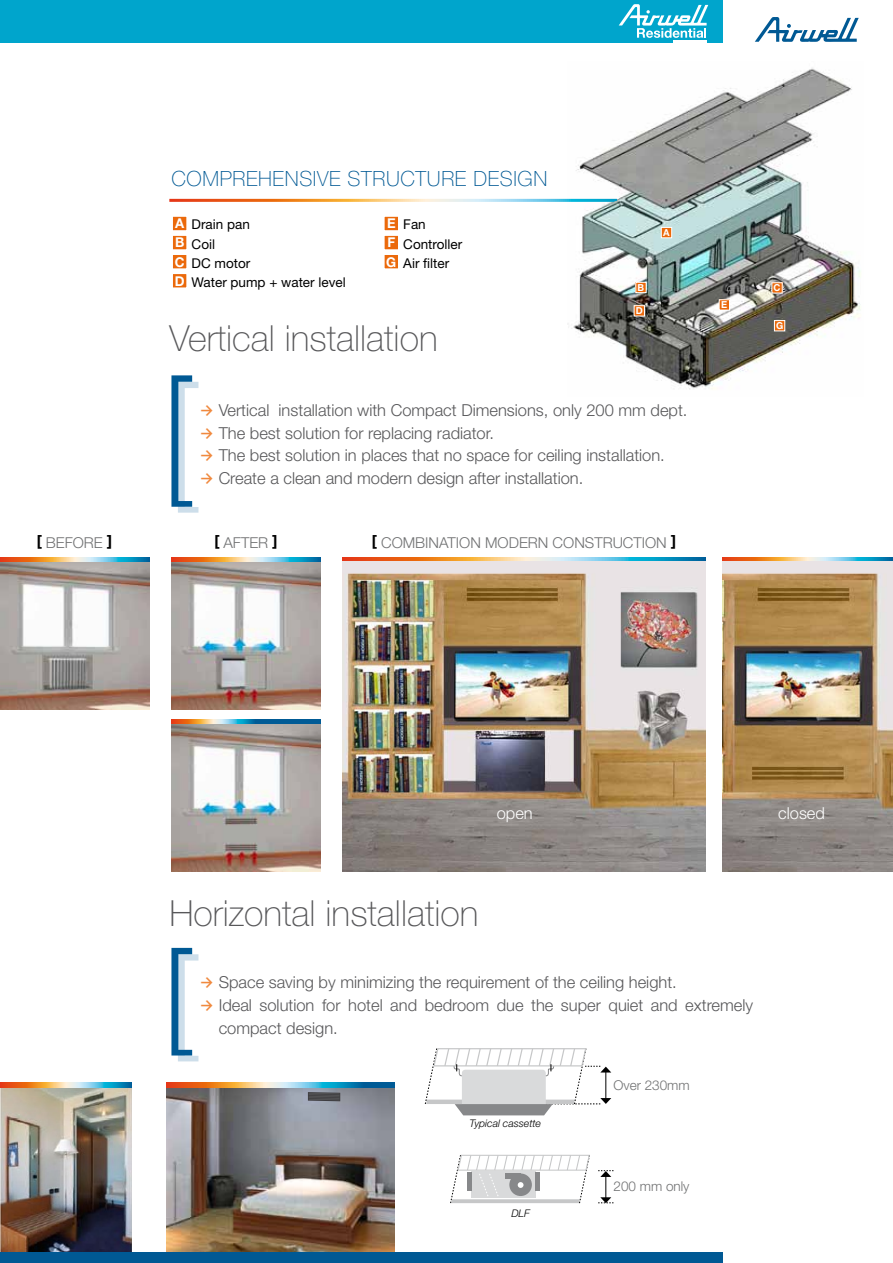
<style>
.page{position:relative;width:893px;height:1263px;background:#fff}
.page>*{position:absolute;margin:0;border:0;box-sizing:border-box;transform-origin:0 0}
.t1{font:100 36px "Helvetica Neue LT Std";color:#58585a}
.t2{font:100 21px "Helvetica Neue LT Std";letter-spacing:.03em;color:#005994}
.t3{font:300 16.5px/22.5px "Helvetica Neue LT Std";color:#58585a}
.t4{font:300 16.5px "Helvetica Neue LT Std";color:#fff}
.t5{font:300 15px "Helvetica Neue LT Std";color:#707172}
.t6{font:13.5px/19px "Helvetica Neue LT Std";color:#000}
.t7{font:300 13.5px "Helvetica Neue LT Std";color:#707172}
.t8{font:italic 300 10.5px "Helvetica Neue";color:#000}
.t9{font:700 9.6px "Helvetica Neue LT Std";color:#fff}
.s1{font-weight:700;color:#fff}
.s2{font-family:"Flesh Plain";font-weight:400;font-size:15px;color:#f0893e}
.s3{font-weight:700;color:#000}
</style>
<div class="page">
<svg style="left:755px;top:17px;width:104px;height:25px"></svg>
<div style="left:172px;top:216px;width:15px;height:15px;background:#eb690b"></div>
<div style="left:171px;top:215px;width:17px;height:17px;border:2px solid #fff"></div>
<div style="left:172px;top:235px;width:15px;height:15px;background:#eb690b"></div>
<div style="left:171px;top:234px;width:17px;height:17px;border:2px solid #fff"></div>
<div style="left:172px;top:254px;width:15px;height:15px;background:#eb690b"></div>
<div style="left:171px;top:253px;width:17px;height:17px;border:2px solid #fff"></div>
<div style="left:172px;top:273px;width:15px;height:15px;background:#eb690b"></div>
<div style="left:171px;top:273px;width:17px;height:16px;border:2px solid #fff"></div>
<div style="left:384px;top:216px;width:15px;height:15px;background:#eb690b"></div>
<div style="left:383px;top:215px;width:16px;height:17px;border:2px solid #fff"></div>
<div style="left:384px;top:235px;width:15px;height:15px;background:#eb690b"></div>
<div style="left:383px;top:234px;width:16px;height:17px;border:2px solid #fff"></div>
<div style="left:384px;top:254px;width:15px;height:15px;background:#eb690b"></div>
<div style="left:383px;top:253px;width:16px;height:17px;border:2px solid #fff"></div>
<svg style="left:171px;top:375px;width:27px;height:138px"></svg>
<svg style="left:171px;top:948px;width:27px;height:113px"></svg>
<img style="left:166px;top:1087px;width:229px;height:165px">
<svg style="left:166px;top:1083px;width:229px;height:4px"></svg>
<img style="left:0;top:1087px;width:131px;height:165px">
<svg style="left:0;top:1083px;width:131px;height:4px"></svg>
<div style="left:0;top:1252px;width:723px;height:11px;background:#005994"></div>
<div style="left:0;top:0;width:723px;height:43px;background:#00a5cc"></div>
<svg style="left:619px;top:4px;width:89px;height:34px"></svg>
<hr style="left:673px;top:40px;width:33px;height:3px;background:#fff">
<svg style="left:309px;top:1155px;width:30px;height:1px"></svg>
<svg style="left:308px;top:1092px;width:32px;height:9px"></svg>
<svg style="left:425px;top:1048px;width:186px;height:67px"></svg>
<svg style="left:598px;top:1170px;width:15px;height:33px"></svg>
<svg style="left:450px;top:1154px;width:140px;height:50px"></svg>
<div style="left:505px;top:1173px;width:16px;height:6px;background:#87888a"></div>
<img style="left:0;top:562px;width:149px;height:147px">
<img style="left:171px;top:562px;width:149px;height:147px">
<img style="left:171px;top:724px;width:149px;height:147px">
<svg style="left:0;top:557px;width:149px;height:5px"></svg>
<svg style="left:342px;top:557px;width:364px;height:5px"></svg>
<svg style="left:723px;top:557px;width:170px;height:5px"></svg>
<svg style="left:171px;top:557px;width:149px;height:5px"></svg>
<svg style="left:171px;top:720px;width:149px;height:4px"></svg>
<img style="left:342px;top:562px;width:364px;height:309px">
<img style="left:723px;top:562px;width:170px;height:309px">
<img style="left:567px;top:68px;width:294px;height:322px">
<div style="left:774px;top:321px;width:11px;height:10px;background:#eb690b"></div>
<div style="left:774px;top:320px;width:11px;height:11px;border:1px solid #fff"></div>
<div style="left:772px;top:283px;width:10px;height:10px;background:#eb690b"></div>
<div style="left:771px;top:282px;width:12px;height:11px;border:1px solid #fff"></div>
<div style="left:719px;top:300px;width:10px;height:10px;background:#eb690b"></div>
<div style="left:719px;top:299px;width:11px;height:11px;border:1px solid #fff"></div>
<div style="left:634px;top:306px;width:10px;height:10px;background:#eb690b"></div>
<div style="left:634px;top:305px;width:11px;height:11px;border:1px solid #fff"></div>
<div style="left:636px;top:282px;width:10px;height:11px;background:#eb690b"></div>
<div style="left:635px;top:282px;width:11px;height:11px;border:1px solid #fff"></div>
<div style="left:661px;top:227px;width:11px;height:11px;background:#eb690b"></div>
<div style="left:661px;top:227px;width:11px;height:11px;border:1px solid #fff"></div>
<svg style="left:169px;top:198px;width:455px;height:5px"></svg>
<p class="t2" style="left:171px;top:166px;width:377px">COMPREHENSIVE structure DESIGN</p>
<p class="t6" style="left:175px;top:215px;width:172px"><span class="s1">A</span> Drain pan<br><span class="s1">B</span> Coil<br><span class="s1">C</span> DC motor<br><span class="s1">D</span> Water pump + water level</p>
<p class="t6" style="left:386px;top:215px;width:77px"><span class="s1">E</span> Fan<br><span class="s1">F</span> Controller<br><span class="s1">G</span> Air filter</p>
<h1 class="t1" style="left:169px;top:318px;width:270px">Vertical installation</h1>
<p class="t9" style="left:638px;top:282px;width:8px">B</p>
<p class="t9" style="left:636px;top:305px;width:9px">D</p>
<p class="t9" style="left:663px;top:227px;width:8px">A</p>
<p class="t3" style="left:200px;top:399px;width:489px"><span class="s2">q</span> Vertical installation with Compact Dimensions, only 200 mm dept. <span class="s2">q</span> The best solution for replacing radiator.<br><span class="s2">q</span> The best solution in places that no space for ceiling installation.<br><span class="s2">q</span> Create a clean and modern design after installation.</p>
<p class="t5" style="left:37px;top:533px;width:77px"><span class="s3">[</span> before <span class="s3">]</span></p>
<p class="t5" style="left:214px;top:533px;width:65px"><span class="s3">[</span> AFTER <span class="s3">]</span></p>
<p class="t5" style="left:372px;top:533px;width:306px"><span class="s3">[</span> COMBINATION MODERN CONSTRUCTION <span class="s3">]</span></p>
<p class="t9" style="left:721px;top:299px;width:8px">E</p>
<p class="t9" style="left:773px;top:282px;width:9px">C</p>
<p class="t9" style="left:776px;top:320px;width:9px">G</p>
<p class="t4" style="left:497px;top:803px;width:38px">open</p>
<p class="t4" style="left:778px;top:803px;width:48px">closed</p>
<h1 class="t1" style="left:169px;top:893px;width:311px">Horizontal installation</h1>
<p class="t3" style="left:200px;top:971px;width:479px"><span class="s2">q</span> Space saving by minimizing the requirement of the ceiling height.</p>
<p class="t3" style="left:200px;top:993px;width:555px"><span class="s2">q</span> Ideal solution for hotel and bedroom due the super quiet and extremely</p>
<p class="t3" style="left:219px;top:1016px;width:121px">compact design.</p>
<p class="t8" style="left:469px;top:1116px;width:73px">Typical cassette</p>
<p class="t8" style="left:511px;top:1207px;width:20px">DLF</p>
<p class="t7" style="left:613px;top:1077px;width:78px">Over 230mm</p>
<p class="t7" style="left:613px;top:1178px;width:78px">200 mm only</p>
</div>
